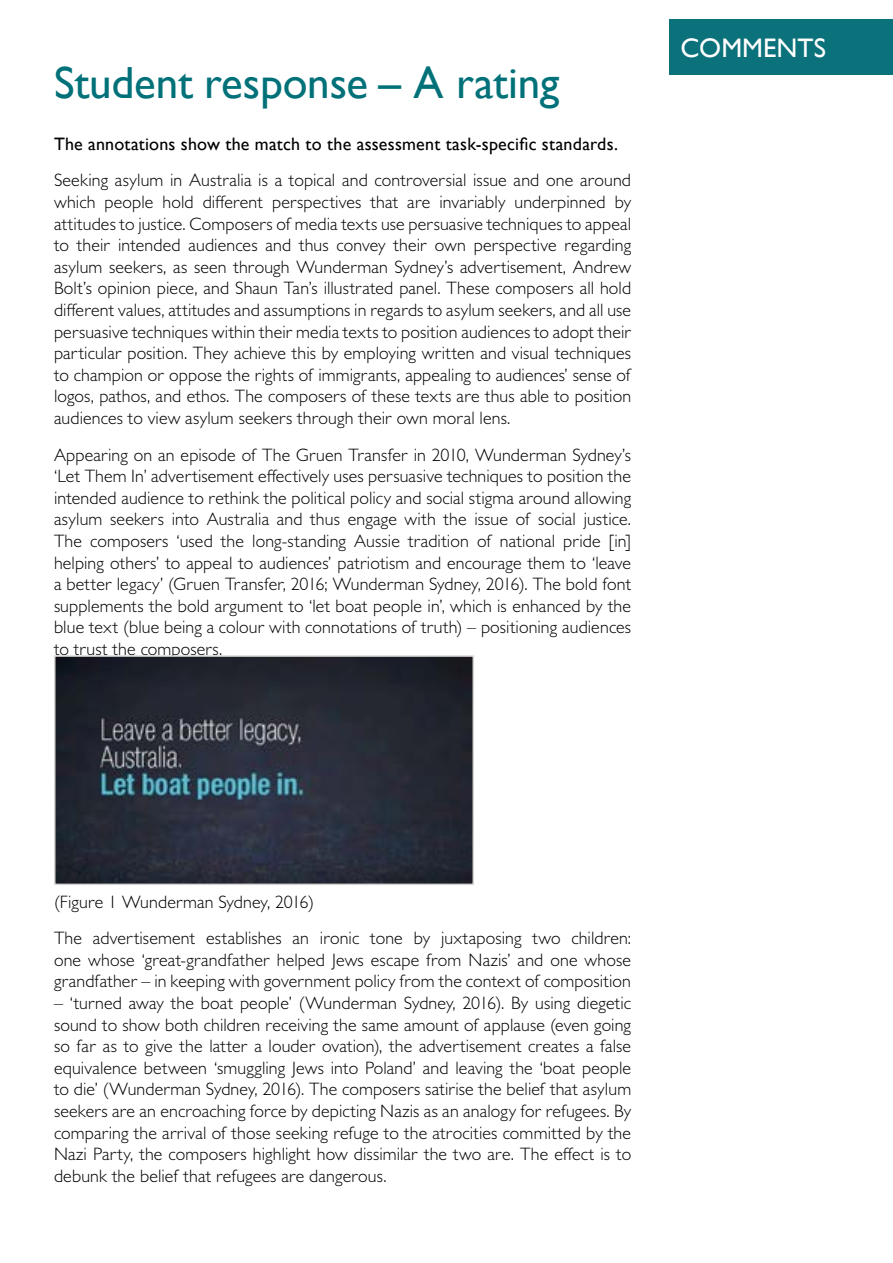
<style>
.page{position:relative;width:893px;height:1263px;background:#fff}
.page>*{position:absolute;margin:0;border:0;box-sizing:border-box;transform-origin:0 0}
.Heading1{font:45px "Gill Sans";letter-spacing:-.005em;color:#007179}
.t1{font:26.85px "Gill Sans";color:#fff}
.Body_Text{font:300 18px/21.6px "Gill Sans MT Std";letter-spacing:.005em;color:#000;text-align:justify}
.Body_Text-2{font:18px "Gill Sans";letter-spacing:.01em;color:#000}
</style>
<div class="page">
<img style="left:57px;top:658px;width:414px;height:224px">
<div style="left:54px;top:655px;width:420px;height:230px;border:2px solid #d5d4d3"></div>
<div style="left:670px;top:20px;width:223px;height:55px;background:#0b717a"></div>
<p class="Heading1" style="left:54px;top:57px;width:507px">Student response – A rating</p>
<p class="Body_Text-2" style="left:54px;top:133px;width:565px">The annotations show the match to the assessment task-specific standards.</p>
<p class="Body_Text" style="left:54px;top:169px;width:579px">Seeking asylum in Australia is a topical and controversial issue and one around which people hold different perspectives that are invariably underpinned by attitudes to justice. Composers of media texts use persuasive techniques to appeal to their intended audiences and thus convey their own perspective regarding asylum seekers, as seen through Wunderman Sydney’s advertisement, Andrew Bolt’s opinion piece, and Shaun Tan’s illustrated panel. These composers all hold different values, attitudes and assumptions in regards to asylum seekers, and all use persuasive techniques within their media texts to position audiences to adopt their particular position. They achieve this by employing written and visual techniques to champion or oppose the rights of immigrants, appealing to audiences’ sense of logos, pathos, and ethos. The composers of these texts are thus able to position audiences to view asylum seekers through their own moral lens.</p>
<p class="Body_Text" style="left:54px;top:443px;width:579px">Appearing on an episode of The Gruen Transfer in 2010, Wunderman Sydney’s ‘Let Them In’ advertisement effectively uses persuasive techniques to position the intended audience to rethink the political policy and social stigma around allowing asylum seekers into Australia and thus engage with the issue of social justice.<br>The composers ‘used the long-standing Aussie tradition of national pride [in] helping others’ to appeal to audiences’ patriotism and encourage them to ‘leave a better legacy’ (Gruen Transfer, 2016; Wunderman Sydney, 2016). The bold font supplements the bold argument to ‘let boat people in’, which is enhanced by the blue text (blue being a colour with connotations of truth) – positioning audiences to trust the composers.</p>
<p class="t1" style="left:680px;top:32px;width:147px">COMMENTS</p>
<p class="Body_Text" style="left:54px;top:890px;width:262px">(Figure 1 Wunderman Sydney, 2016)</p>
<p class="Body_Text" style="left:54px;top:927px;width:579px">The advertisement establishes an ironic tone by juxtaposing two children: one whose ‘great-grandfather helped Jews escape from Nazis’ and one whose grandfather – in keeping with government policy from the context of composition</p>
<p class="Body_Text" style="left:54px;top:992px;width:579px">– ‘turned away the boat people’ (Wunderman Sydney, 2016). By using diegetic sound to show both children receiving the same amount of applause (even going so far as to give the latter a louder ovation), the advertisement creates a false equivalence between ‘smuggling Jews into Poland’ and leaving the ‘boat people to die’ (Wunderman Sydney, 2016). The composers satirise the belief that asylum seekers are an encroaching force by depicting Nazis as an analogy for refugees. By comparing the arrival of those seeking refuge to the atrocities committed by the Nazi Party, the composers highlight how dissimilar the two are. The effect is to debunk the belief that refugees are dangerous.</p>
</div>
